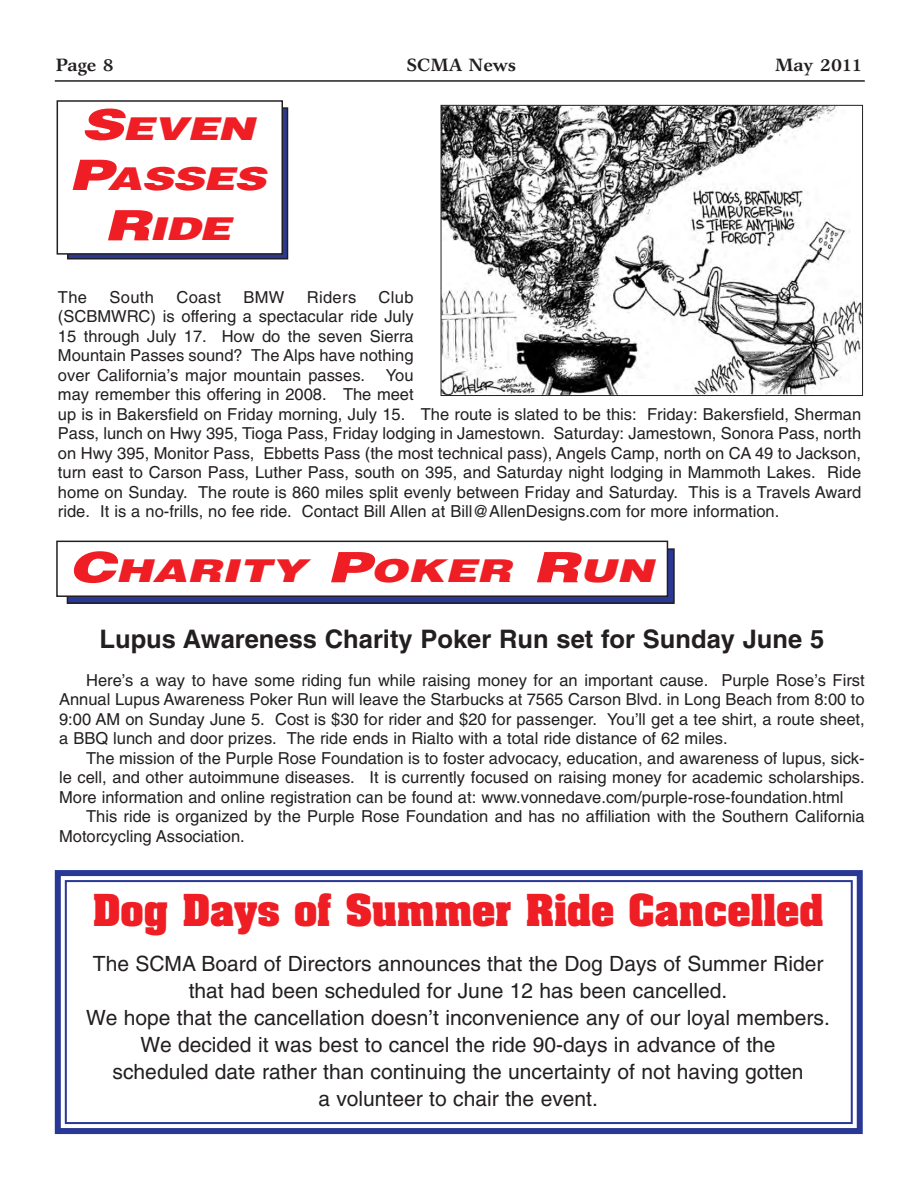
<style>
.page{position:relative;width:918px;height:1188px;background:#fff}
.page>*{position:absolute;margin:0;border:0;box-sizing:border-box;transform-origin:0 0}
.t1{font:700 37.5px "Aachen";color:#ee1e24}
.t2{font:italic 900 31.5px/50.4px "Helvetica";color:#ee1e24;text-align:center;scale:1.41 1}
.t3{font:700 25.5px "Helvetica";color:#231f20}
.t4{font:21px/27px "Helvetica";color:#231f20;text-align:center}
.t5{font:700 18px "Garth Graphic";letter-spacing:-.01em;color:#231f20}
.t6{font:16.5px/19.5px "Helvetica";color:#231f20;text-align:justify}
.s1{font-size:42px}
</style>
<div class="page">
<hr style="left:55px;top:80px;width:810px;height:2px;background:#231f20">
<div style="left:68px;top:108px;width:220px;height:151px;background:#293795"></div>
<div style="left:67px;top:107px;width:221px;height:153px;border:1px solid #231f20"></div>
<div style="left:57px;top:101px;width:225px;height:153px;background:#fff"></div>
<div style="left:57px;top:100px;width:226px;height:155px;border:1px solid #231f20"></div>
<div style="left:55px;top:870px;width:808px;height:264px;border:6px solid #293795"></div>
<div style="left:65px;top:880px;width:788px;height:244px;border:2px solid #293795"></div>
<div style="left:67px;top:549px;width:607px;height:54px;background:#293795"></div>
<div style="left:67px;top:548px;width:608px;height:56px;border:1px solid #231f20"></div>
<div style="left:57px;top:541px;width:610px;height:55px;background:#fff"></div>
<div style="left:56px;top:541px;width:612px;height:56px;border:1px solid #231f20"></div>
<img style="left:443px;top:107px;width:418px;height:287px">
<div style="left:441px;top:105px;width:422px;height:291px;border:1px solid #231f20"></div>
<p class="t5" style="left:55px;top:58px;width:60px">Page 8</p>
<p class="t5" style="left:407px;top:58px;width:111px">SCMA News</p>
<p class="t5" style="left:775px;top:58px;width:89px">May 2011</p>
<h2 class="t2" style="left:69px;top:106px;width:146px"><span class="s1">S</span>EVEN<br><span class="s1">P</span>ASSES<br><span class="s1">R</span>IDE</h2>
<p class="t6" style="left:58px;top:289px;width:31px">The</p>
<p class="t6" style="left:110px;top:289px;width:46px">South</p>
<p class="t6" style="left:176px;top:289px;width:46px">Coast</p>
<p class="t6" style="left:243px;top:289px;width:43px">BMW</p>
<p class="t6" style="left:307px;top:289px;width:51px">Riders</p>
<p class="t6" style="left:58px;top:289px;width:357px;text-indent:321px">Club (SCBMWRC) is offering a spectacular ride July 15 through July 17. How do the seven Sierra Mountain Passes sound? The Alps have nothing over California’s major mountain passes.</p>
<p class="t6" style="left:58px;top:367px;width:805px;text-align:left;text-indent:328px">You<br>may remember this offering in 2008. The meet<br>up is in Bakersfield on Friday morning, July 15. The route is slated to be this: Friday: Bakersfield, Sherman Pass, lunch on Hwy 395, Tioga Pass, Friday lodging in Jamestown. Saturday: Jamestown, Sonora Pass, north on Hwy 395, Monitor Pass, Ebbetts Pass (the most technical pass), Angels Camp, north on CA 49 to Jackson, turn east to Carson Pass, Luther Pass, south on 395, and Saturday night lodging in Mammoth Lakes. Ride home on Sunday. The route is 860 miles split evenly between Friday and Saturday. This is a Travels Award ride. It is a no-frills, no fee ride. Contact Bill Allen at Bill@AllenDesigns.com for more information.</p>
<h2 class="t2" style="left:69px;top:549px;width:421px"><span class="s1">C</span>HARITY <span class="s1">P</span>OKER <span class="s1">R</span>UN</h2>
<h3 class="t3" style="left:100px;top:630px;width:726px">Lupus Awareness Charity Poker Run set for Sunday June 5</h3>
<p class="t6" style="left:59px;top:672px;width:807px;text-indent:27px">Here’s a way to have some riding fun while raising money for an important cause. Purple Rose’s First Annual Lupus Awareness Poker Run will leave the Starbucks at 7565 Carson Blvd. in Long Beach from 8:00 to 9:00 AM on Sunday June 5. Cost is $30 for rider and $20 for passenger. You’ll get a tee shirt, a route sheet, a BBQ lunch and door prizes. The ride ends in Rialto with a total ride distance of 62 miles.</p>
<p class="t6" style="left:59px;top:750px;width:807px;text-indent:27px">The mission of the Purple Rose Foundation is to foster advocacy, education, and awareness of lupus, sick&shy;le cell, and other autoimmune diseases. It is currently focused on raising money for academic scholarships.<br>More information and online registration can be found at: www.vonnedave.com/purple-rose-foundation.html</p>
<p class="t6" style="left:59px;top:809px;width:807px;text-indent:27px">This ride is organized by the Purple Rose Foundation and has no affiliation with the Southern California<br>Motorcycling Association.</p>
<h1 class="t1" style="left:93px;top:894px;width:732px">Dog Days of Summer Ride Cancelled</h1>
<p class="t4" style="left:86px;top:952px;width:745px">The SCMA Board of Directors announces that the Dog Days of Summer Rider that had been scheduled for June 12 has been cancelled.<br>We hope that the cancellation doesn’t inconvenience any of our loyal members.<br>We decided it was best to cancel the ride 90-days in advance of the<br>scheduled date rather than continuing the uncertainty of not having gotten<br>a volunteer to chair the event.</p>
</div>
